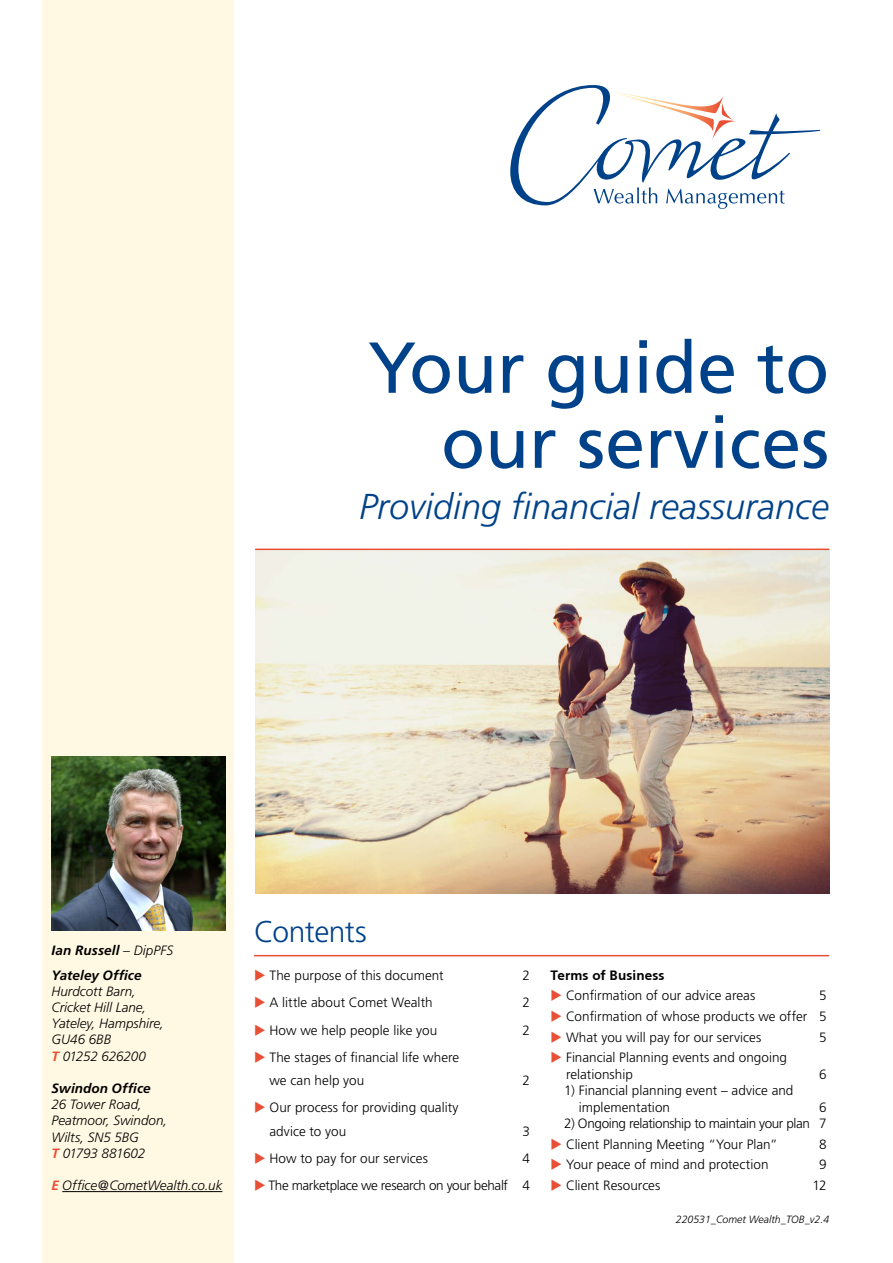
<style>
.page{position:relative;width:893px;height:1263px;background:#fff}
.page>*{position:absolute;margin:0;border:0;box-sizing:border-box;transform-origin:0 0}
.t1{font:72px/75px "Frutiger";color:#004289;text-align:right}
.t2{font:italic 300 36px "Frutiger";color:#004289}
.t3{font:300 30px "Frutiger";letter-spacing:-.02em;color:#004289}
.t4{font:300 13.5px/23.1px "Frutiger";color:#000}
.t5{font:italic 300 13.5px/16.2px "Frutiger";letter-spacing:-.005em;color:#000}
.t6{font:300 13.5px "Frutiger";letter-spacing:-.03em;color:#000}
.t7{font:italic 700 13.5px/24.8px "Frutiger";letter-spacing:.01em;color:#000}
.t8{font:700 13.5px "Frutiger";letter-spacing:.01em;color:#000}
.t9{font:italic 300 10.5px "Frutiger";color:#000}
.s1{font-weight:300}
.s2{font-weight:700;color:#e94f35}
.s3{color:#e94f35}
</style>
<div class="page">
<div style="left:43px;top:0;width:191px;height:1263px;background:#fff9e3"></div>
<img style="left:255px;top:550px;width:574px;height:344px">
<hr style="left:254px;top:955px;width:575px;height:1px;background:#e94f35">
<hr style="left:255px;top:549px;width:574px;height:1px;background:#e94f35">
<svg style="left:510px;top:85px;width:310px;height:124px"></svg>
<hr style="left:62px;top:1191px;width:160px;height:1px;background:#000">
<img style="left:52px;top:756px;width:173px;height:174px">
<h1 class="t1" style="left:368px;top:330px;width:463px">Your guide to our services</h1>
<h2 class="t2" style="left:359px;top:486px;width:472px">Providing financial reassurance</h2>
<p class="t7" style="left:52px;top:938px;width:123px">Ian Russell <span class="s1">– DipPFS<br></span>Yateley Office</p>
<p class="t5" style="left:52px;top:983px;width:114px">Hurdcott Barn,<br>Cricket Hill Lane,<br>Yateley, Hampshire,<br>GU46 6BB<br><span class="s2">T</span> 01252 626200</p>
<p class="t7" style="left:52px;top:1076px;width:101px">Swindon Office</p>
<p class="t5" style="left:52px;top:1096px;width:117px">26 Tower Road,<br>Peatmoor, Swindon,<br>Wilts, SN5 5BG<br><span class="s2">T</span> 01793 881602</p>
<p class="t5" style="left:52px;top:1177px;width:172px"><span class="s2">E</span> Office@CometWealth.co.uk</p>
<h3 class="t3" style="left:254px;top:915px;width:114px">Contents</h3>
<p class="t4" style="left:254px;top:963px;width:191px"><span class="s3">◆</span> The purpose of this document</p>
<p class="t4" style="left:523px;top:963px;width:9px">2</p>
<p class="t4" style="left:254px;top:991px;width:180px"><span class="s3">◆</span> A little about Comet Wealth</p>
<p class="t4" style="left:523px;top:991px;width:9px">2</p>
<p class="t4" style="left:254px;top:1018px;width:185px"><span class="s3">◆</span> How we help people like you</p>
<p class="t4" style="left:523px;top:1018px;width:9px">2</p>
<p class="t4" style="left:269px;top:1046px;width:191px;text-indent:-15px"><span class="s3">◆</span> The stages of financial life where we can help you</p>
<p class="t4" style="left:523px;top:1069px;width:9px">2</p>
<p class="t4" style="left:269px;top:1096px;width:191px;text-indent:-15px"><span class="s3">◆</span> Our process for providing quality advice to you</p>
<p class="t4" style="left:523px;top:1119px;width:9px">3</p>
<p class="t4" style="left:254px;top:1146px;width:175px"><span class="s3">◆</span> How to pay for our services</p>
<p class="t4" style="left:523px;top:1146px;width:9px">4</p>
<p class="t6" style="left:254px;top:1178px;width:277px"><span class="s3">◆</span> The marketplace we research on your behalf 4</p>
<p class="t8" style="left:551px;top:967px;width:115px">Terms of Business</p>
<p class="t4" style="left:551px;top:984px;width:206px"><span class="s3">◆</span> Confirmation of our advice areas</p>
<p class="t4" style="left:819px;top:984px;width:9px">5</p>
<p class="t4" style="left:551px;top:1005px;width:277px"><span class="s3">◆</span> Confirmation of whose products we offer 5</p>
<p class="t4" style="left:551px;top:1025px;width:212px"><span class="s3">◆</span> What you will pay for our services</p>
<p class="t4" style="left:819px;top:1025px;width:9px">5</p>
<p class="t4" style="left:566px;top:1049px;width:223px;line-height:16.4px;text-indent:-15px"><span class="s3">◆</span> Financial Planning events and ongoing relationship</p>
<p class="t4" style="left:819px;top:1062px;width:9px">6</p>
<p class="t4" style="left:579px;top:1082px;width:216px;line-height:16.4px;text-indent:-15px">1) Financial planning event – advice and implementation</p>
<p class="t4" style="left:819px;top:1095px;width:9px">6</p>
<p class="t6" style="left:564px;top:1115px;width:264px">2) Ongoing relationship to maintain your plan 7</p>
<p class="t4" style="left:551px;top:1132px;width:229px"><span class="s3">◆</span> Client Planning Meeting “Your Plan”</p>
<p class="t4" style="left:819px;top:1132px;width:9px">8</p>
<p class="t4" style="left:551px;top:1153px;width:219px"><span class="s3">◆</span> Your peace of mind and protection</p>
<p class="t4" style="left:819px;top:1153px;width:9px">9</p>
<p class="t4" style="left:551px;top:1173px;width:111px"><span class="s3">◆</span> Client Resources</p>
<p class="t4" style="left:812px;top:1173px;width:16px">12</p>
<p class="t9" style="left:676px;top:1214px;width:155px">220531_Comet Wealth_TOB_v2.4</p>
</div>
